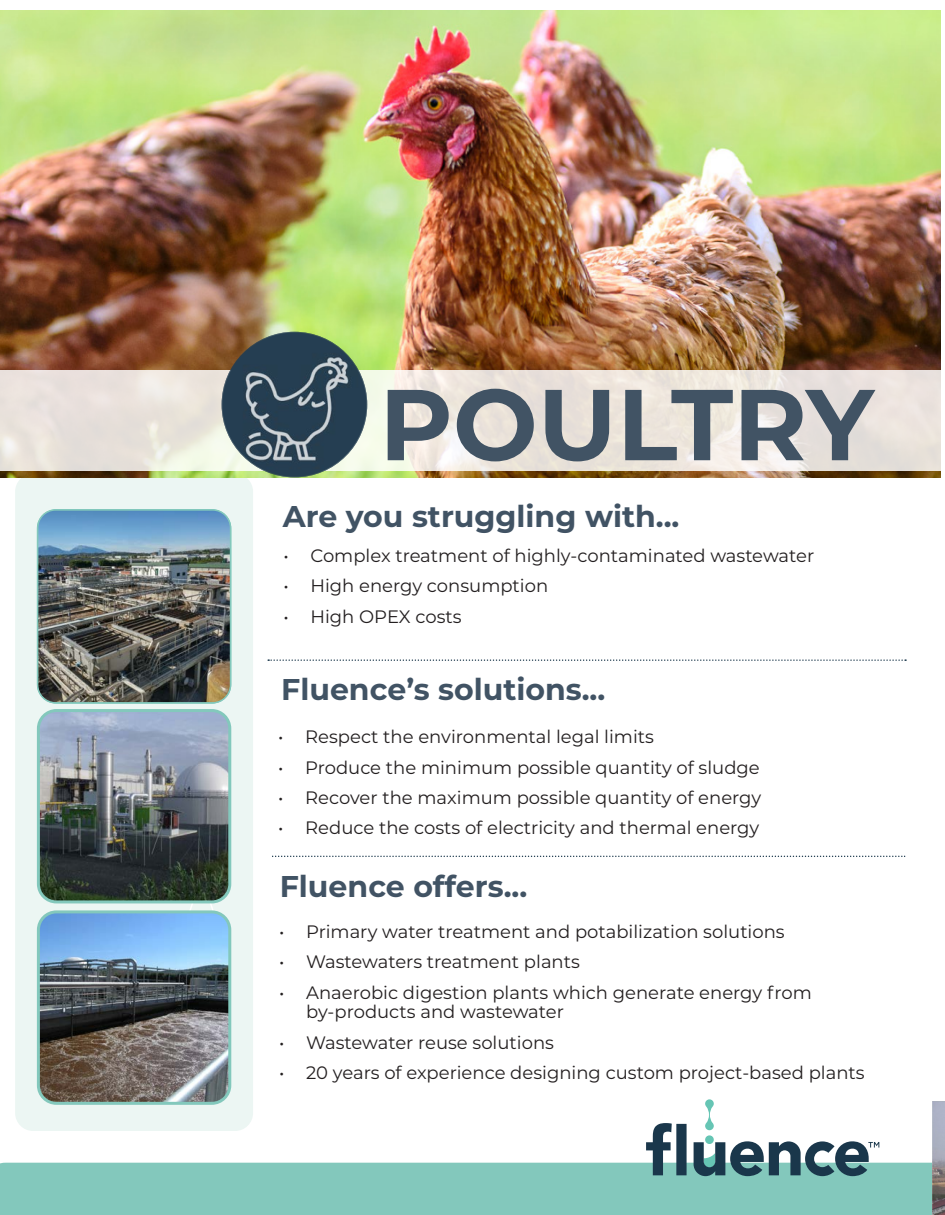
<style>
.page{position:relative;width:945px;height:1215px;background:#fff}
.page>*{position:absolute;margin:0;border:0;box-sizing:border-box;transform-origin:0 0}
.t1{font:700 100.5px "Montserrat";color:#415364}
.t2{font:700 30px "Montserrat";color:#415364}
.t3{font:18px/19.5px "Montserrat";color:#231f20}
</style>
<div class="page">
<div style="left:15px;top:474px;width:238px;height:657px;background:#ecf6f3;border-radius:18px"></div>
<img style="left:0;top:11px;width:940px;height:466px">
<div style="left:0;top:1163px;width:932px;height:52px;background:#83c8bc"></div>
<svg style="left:0;top:370px;width:941px;height:101px;background:#ebe5de"></svg>
<svg style="left:188px;top:903px;width:27px;height:7px"></svg>
<svg style="left:268px;top:659px;width:638px;height:2px"></svg>
<svg style="left:646px;top:1099px;width:233px;height:77px"></svg>
<svg style="left:273px;top:856px;width:633px;height:1px"></svg>
<img style="left:38px;top:713px;width:192px;height:189px">
<div style="left:37px;top:709px;width:194px;height:194px;border:3px solid #83c8bc;border-radius:18px"></div>
<img style="left:41px;top:914px;width:186px;height:187px">
<div style="left:37px;top:910px;width:194px;height:195px;border:3px solid #83c8bc;border-radius:18px"></div>
<img style="left:932px;top:1102px;width:13px;height:113px">
<img style="left:222px;top:332px;width:145px;height:145px;border-radius:73px">
<img style="left:38px;top:512px;width:193px;height:189px">
<div style="left:37px;top:509px;width:194px;height:195px;border:2px solid #83c8bc;border-radius:18px"></div>
<p class="t1" style="left:379px;top:352px;width:496px">POULTRY</p>
<p class="t2" style="left:283px;top:495px;width:398px">Are you struggling with...</p>
<p class="t3" style="left:284px;top:545px;width:532px">• Complex treatment of highly-contaminated wastewater</p>
<p class="t3" style="left:284px;top:575px;width:266px">• High energy consumption</p>
<p class="t3" style="left:284px;top:606px;width:180px">• High OPEX costs</p>
<p class="t2" style="left:281px;top:668px;width:326px">Fluence’s solutions...</p>
<p class="t3" style="left:278px;top:726px;width:377px">• Respect the environmental legal limits</p>
<p class="t3" style="left:278px;top:757px;width:483px">• Produce the minimum possible quantity of sludge</p>
<p class="t3" style="left:278px;top:787px;width:485px">• Recover the maximum possible quantity of energy</p>
<p class="t3" style="left:278px;top:817px;width:483px">• Reduce the costs of electricity and thermal energy</p>
<p class="t2" style="left:280px;top:864px;width:249px">Fluence offers...</p>
<p class="t3" style="left:279px;top:921px;width:507px">• Primary water treatment and potabilization solutions</p>
<p class="t3" style="left:279px;top:952px;width:302px">• Wastewaters treatment plants</p>
<p class="t3" style="left:306px;top:982px;width:507px;text-indent:-27px">• Anaerobic digestion plants which generate energy from by-products and wastewater</p>
<p class="t3" style="left:279px;top:1032px;width:276px">• Wastewater reuse solutions</p>
<p class="t3" style="left:279px;top:1062px;width:587px">• 20 years of experience designing custom project-based plants</p>
</div>
